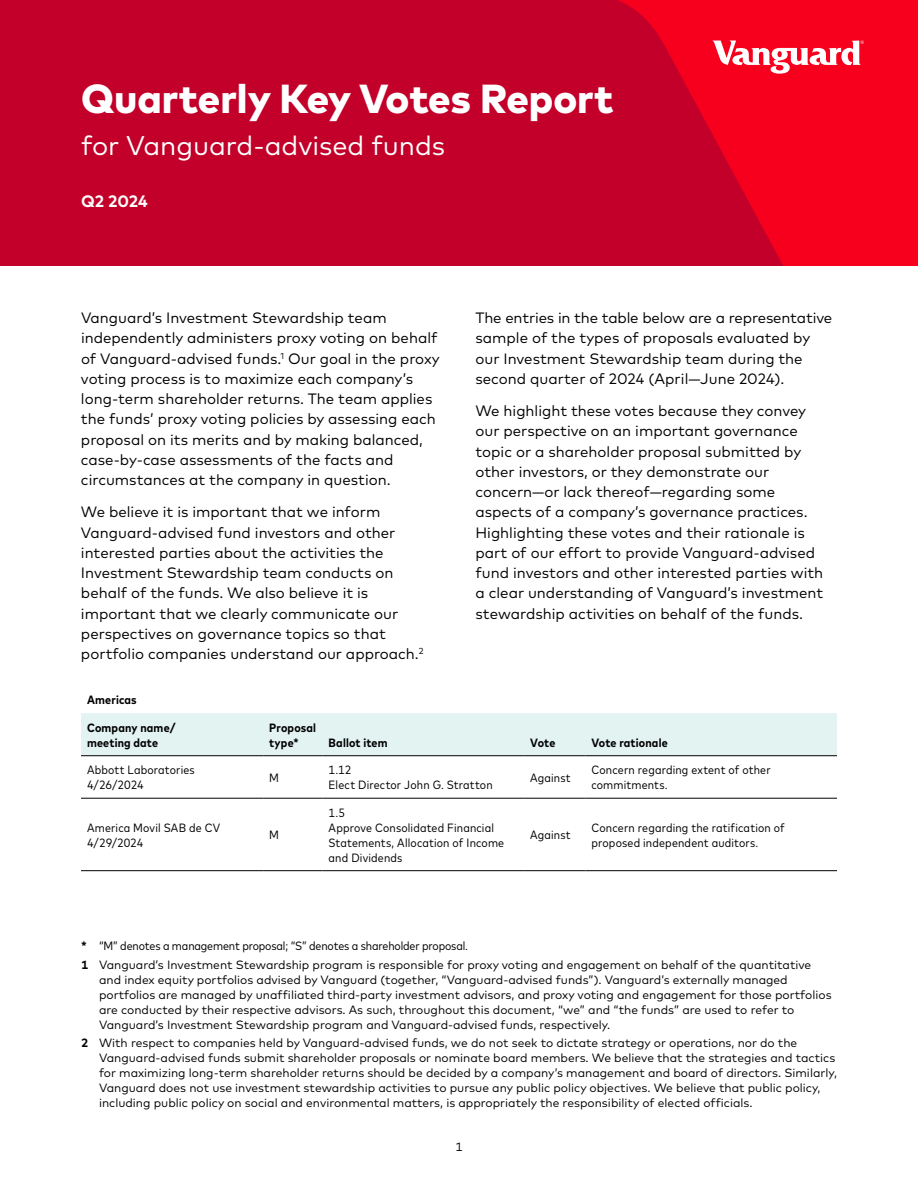
<style>
.page{position:relative;width:918px;height:1188px;background:#fff}
.page>*{position:absolute;margin:0;border:0;box-sizing:border-box;transform-origin:0 0}
.t1{font:800 40.5px "Mark Pro";color:#fff}
.t2{font:27px "Mark Pro";color:#fff}
.t3{font:700 16.5px "Mark Pro";color:#fff}
.t4{font:15px/20.2px "Mark Pro";color:#000}
.t5{font:12px/15px "Mark Pro";color:#000}
.t6{font:condensed 12px/15px "Mark Pro";letter-spacing:.01em;color:#000}
.t7{font:700 condensed 12px/15px "Mark Pro";letter-spacing:.015em;color:#000}
.t8{font:condensed 12px "Mark Pro";letter-spacing:-.01em;color:#000}
.s1{font-weight:700;font-stretch:normal}
.s2{font-weight:700}
</style>
<div class="page">
<div style="left:257px;top:0;width:661px;height:266px;background:#f6001e"></div>
<svg style="left:0;top:0;width:864px;height:266px;fill:#c20029"></svg>
<svg style="left:712px;top:41px;width:152px;height:33px"></svg>
<div style="left:81px;top:713px;width:756px;height:42px;background:#e3f3f1"></div>
<hr style="left:81px;top:798px;width:182px;height:1px;background:#000">
<hr style="left:263px;top:798px;width:60px;height:1px;background:#000">
<hr style="left:323px;top:798px;width:201px;height:1px;background:#000">
<hr style="left:524px;top:798px;width:61px;height:1px;background:#000">
<hr style="left:585px;top:798px;width:252px;height:1px;background:#000">
<hr style="left:81px;top:870px;width:182px;height:1px;background:#000">
<hr style="left:263px;top:870px;width:60px;height:1px;background:#000">
<hr style="left:323px;top:870px;width:201px;height:1px;background:#000">
<hr style="left:524px;top:870px;width:61px;height:1px;background:#000">
<hr style="left:585px;top:870px;width:252px;height:1px;background:#000">
<hr style="left:81px;top:755px;width:182px;height:1px;background:#000">
<hr style="left:263px;top:755px;width:60px;height:1px;background:#000">
<hr style="left:323px;top:755px;width:201px;height:1px;background:#000">
<hr style="left:524px;top:755px;width:61px;height:1px;background:#000">
<hr style="left:585px;top:755px;width:252px;height:1px;background:#000">
<h1 class="t1" style="left:81px;top:68px;width:534px">Quarterly Key Votes Report</h1>
<h2 class="t2" style="left:81px;top:125px;width:366px">for Vanguard-advised funds</h2>
<p class="t3" style="left:81px;top:189px;width:68px">Q2 2024</p>
<p class="t4" style="left:81px;top:307px;width:360px">Vanguard’s Investment Stewardship team independently administers proxy voting on behalf of Vanguard-advised funds.<sup>1</sup> Our goal in the proxy</p>
<p class="t4" style="left:81px;top:367px;width:356px">voting process is to maximize each company’s long-term shareholder returns. The team applies the funds’ proxy voting policies by assessing each proposal on its merits and by making balanced, case-by-case assessments of the facts and circumstances at the company in question.</p>
<p class="t4" style="left:81px;top:501px;width:344px">We believe it is important that we inform Vanguard-advised fund investors and other interested parties about the activities the Investment Stewardship team conducts on behalf of the funds. We also believe it is important that we clearly communicate our perspectives on governance topics so that portfolio companies understand our approach.<sup>2</sup></p>
<p class="t4" style="left:476px;top:307px;width:358px">The entries in the table below are a representative sample of the types of proposals evaluated by our Investment Stewardship team during the second quarter of 2024 (April—June 2024).</p>
<p class="t4" style="left:476px;top:400px;width:349px">We highlight these votes because they convey our perspective on an important governance topic or a shareholder proposal submitted by other investors, or they demonstrate our concern—or lack thereof—regarding some aspects of a company’s governance practices.<br>Highlighting these votes and their rationale is part of our effort to provide Vanguard-advised fund investors and other interested parties with a clear understanding of Vanguard’s investment stewardship activities on behalf of the funds.</p>
<p class="t7" style="left:87px;top:691px;width:51px">Americas</p>
<p class="t7" style="left:87px;top:719px;width:90px">Company name/ meeting date</p>
<p class="t7" style="left:269px;top:719px;width:48px">Proposal type*</p>
<p class="t7" style="left:329px;top:734px;width:60px">Ballot item</p>
<p class="t7" style="left:530px;top:734px;width:27px">Vote</p>
<p class="t7" style="left:591px;top:734px;width:78px">Vote rationale</p>
<p class="t6" style="left:87px;top:762px;width:109px">Abbott Laboratories<br>4/26/2024</p>
<p class="t6" style="left:269px;top:769px;width:11px">M</p>
<p class="t6" style="left:329px;top:762px;width:166px">1.12<br>Elect Director John G. Stratton</p>
<p class="t6" style="left:530px;top:769px;width:42px">Against</p>
<p class="t6" style="left:591px;top:762px;width:181px">Concern regarding extent of other commitments.</p>
<p class="t6" style="left:87px;top:819px;width:135px">America Movil SAB de CV<br>4/29/2024</p>
<p class="t6" style="left:269px;top:827px;width:11px">M</p>
<p class="t6" style="left:329px;top:804px;width:177px">1.5<br>Approve Consolidated Financial<br>Statements, Allocation of Income and Dividends</p>
<p class="t6" style="left:530px;top:827px;width:42px">Against</p>
<p class="t6" style="left:591px;top:819px;width:195px">Concern regarding the ratification of proposed independent auditors.</p>
<p class="t8" style="left:81px;top:937px;width:389px"><span class="s1">*</span> “M” denotes a management proposal; “S” denotes a shareholder proposal.</p>
<p class="t5" style="left:99px;top:956px;width:734px;text-indent:-18px"><span class="s2">1</span> Vanguard’s Investment Stewardship program is responsible for proxy voting and engagement on behalf of the quantitative and index equity portfolios advised by Vanguard (together, “Vanguard-advised funds”). Vanguard’s externally managed portfolios are managed by unaffiliated third-party investment advisors, and proxy voting and engagement for those portfolios are conducted by their respective advisors. As such, throughout this document, “we” and “the funds” are used to refer to Vanguard’s Investment Stewardship program and Vanguard-advised funds, respectively.</p>
<p class="t5" style="left:99px;top:1034px;width:739px;text-indent:-18px"><span class="s2">2</span> With respect to companies held by Vanguard-advised funds, we do not seek to dictate strategy or operations, nor do the Vanguard-advised funds submit shareholder proposals or nominate board members. We believe that the strategies and tactics for maximizing long-term shareholder returns should be decided by a company’s management and board of directors. Similarly, Vanguard does not use investment stewardship activities to pursue any public policy objectives. We believe that public policy, including public policy on social and environmental matters, is appropriately the responsibility of elected officials.</p>
<p class="t5" style="left:455px;top:1138px;width:9px">1</p>
</div>
